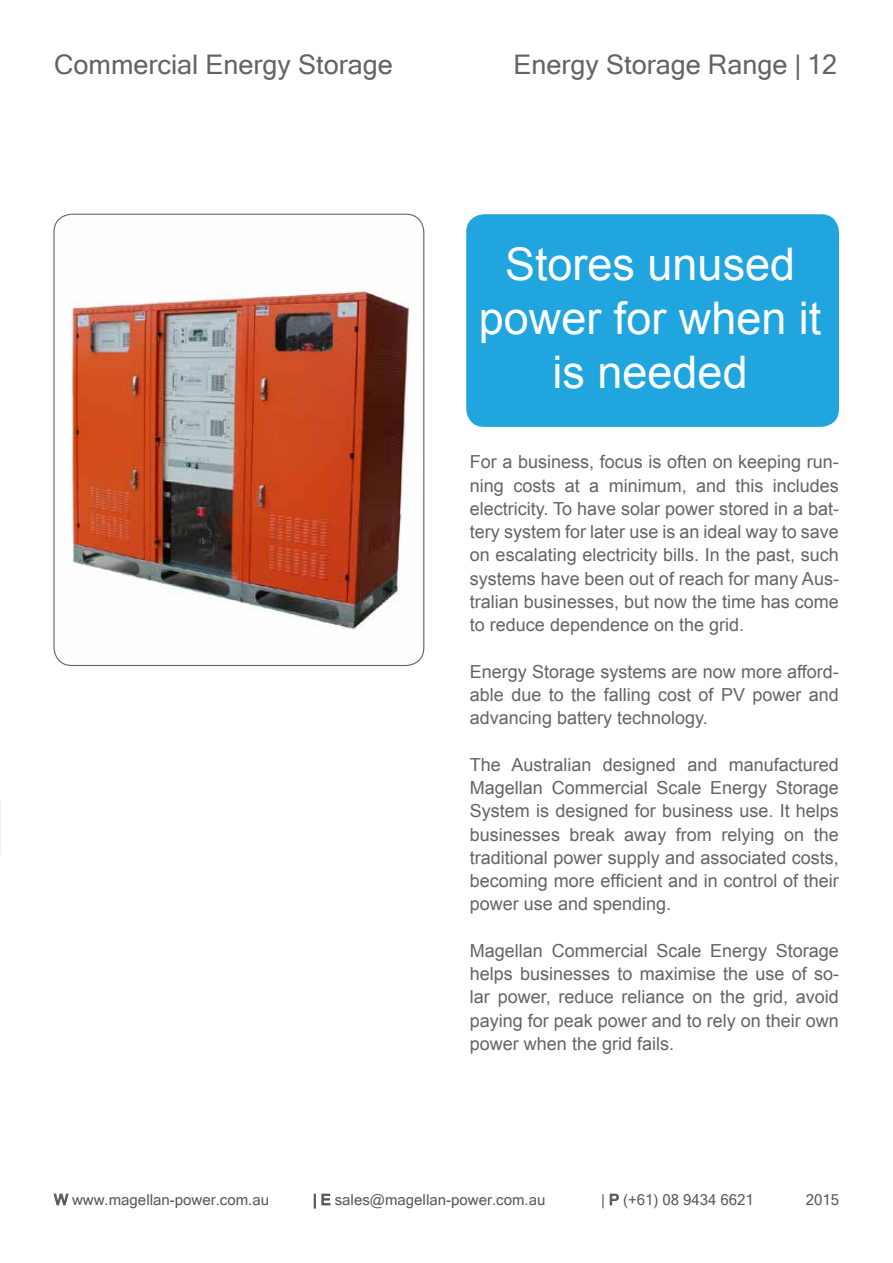
<style>
.page{position:relative;width:893px;height:1263px;background:#fff}
.page>*{position:absolute;margin:0;border:0;box-sizing:border-box;transform-origin:0 0}
.t1{font:45px/54px "Arial";color:#fff;text-align:center}
.t2{font:27px "Microsoft Sans Serif";color:#636466}
.t3{font:18px/23.2px "Arial";color:#636466;text-align:justify}
.t4{font:15px "Microsoft Sans Serif";color:#58595b}
</style>
<div class="page">
<svg style="left:54px;top:1194px;width:14px;height:11px"></svg>
<svg style="left:314px;top:1194px;width:2px;height:14px"></svg>
<svg style="left:322px;top:1194px;width:8px;height:11px"></svg>
<svg style="left:610px;top:1194px;width:9px;height:11px"></svg>
<img style="left:54px;top:215px;width:370px;height:450px">
<div style="left:466px;top:214px;width:373px;height:213px;background:#20a5de;border-radius:18px"></div>
<h2 class="t2" style="left:54px;top:47px;width:340px">Commercial Energy Storage</h2>
<h2 class="t2" style="left:513px;top:47px;width:325px">Energy Storage Range | 12</h2>
<h1 class="t1" style="left:479px;top:238px;width:344px">Stores unused power for when it is needed</h1>
<p class="t3" style="left:470px;top:451px;width:371px">For a business, focus is often on keeping run&shy;ning costs at a minimum, and this includes electricity. To have solar power stored in a bat&shy;tery system for later use is an ideal way to save on escalating electricity bills. In the past, such systems have been out of reach for many Aus&shy;tralian businesses, but now the time has come to reduce dependence on the grid.</p>
<p class="t3" style="left:470px;top:660px;width:370px">Energy Storage systems are now more afford&shy;able due to the falling cost of PV power and advancing battery technology.</p>
<p class="t3" style="left:470px;top:753px;width:370px">The Australian designed and manufactured Magellan Commercial Scale Energy Storage System is designed for business use. It helps businesses break away from relying on the traditional power supply and associated costs, becoming more efficient and in control of their power use and spending.</p>
<p class="t3" style="left:470px;top:939px;width:371px">Magellan Commercial Scale Energy Storage helps businesses to maximise the use of so&shy;lar power, reduce reliance on the grid, avoid paying for peak power and to rely on their own power when the grid fails.</p>
<p class="t4" style="left:54px;top:1190px;width:217px">W www.magellan-power.com.au</p>
<p class="t4" style="left:313px;top:1190px;width:234px">| E sales@magellan-power.com.au</p>
<p class="t4" style="left:601px;top:1190px;width:154px">| P (+61) 08 9434 6621</p>
<p class="t4" style="left:806px;top:1190px;width:35px">2015</p>
</div>
